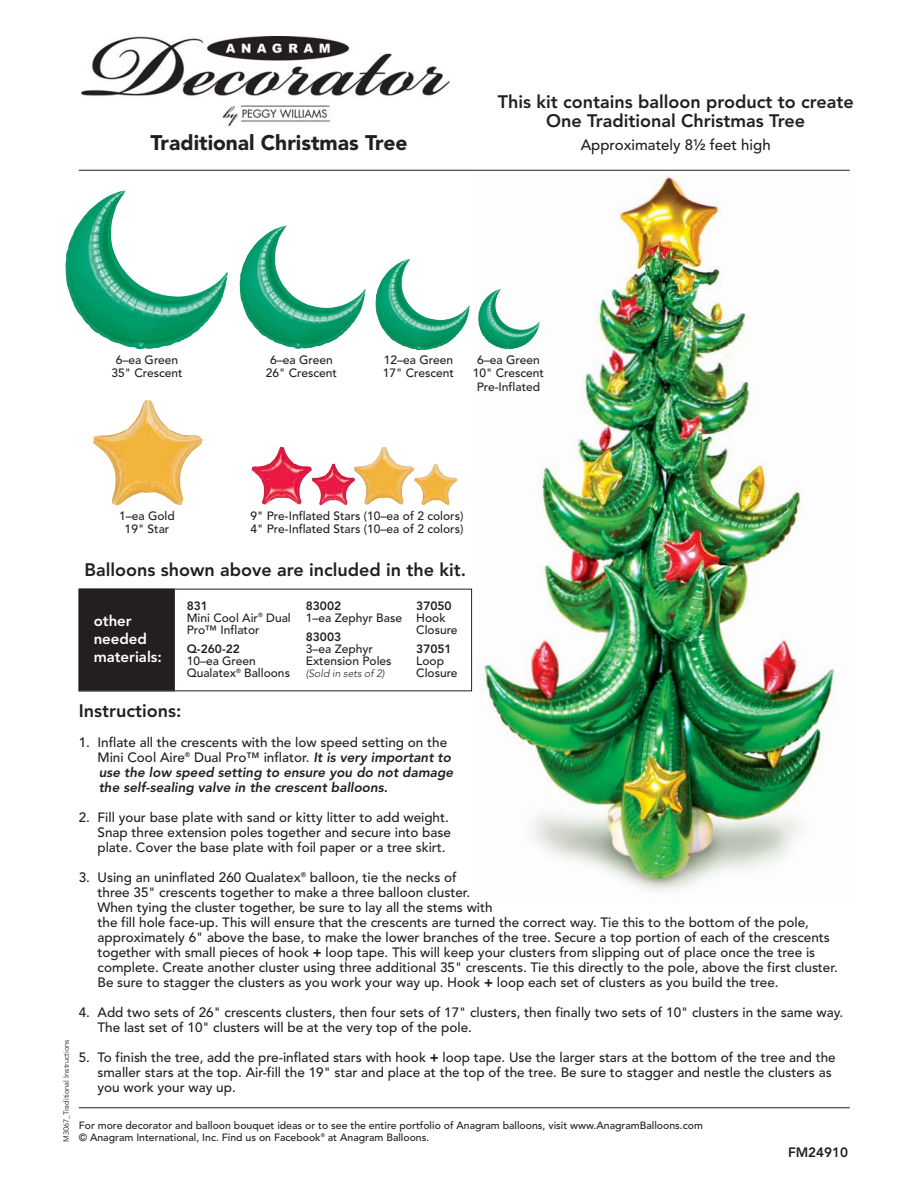
<style>
.page{position:relative;width:918px;height:1188px;background:#fff}
.page>*{position:absolute;margin:0;border:0;box-sizing:border-box;transform-origin:0 0}
.t1{font:900 21px "Avenir LT Std";color:#231f20}
.t2{font:800 18px/19.5px "Avenir LT Std";color:#231f20;text-align:center}
.t3{font:500 15px "Avenir LT Std";color:#231f20}
.t4{font:800 15px/18px "Avenir LT Std";color:#fff}
.t5{font:500 13.5px/15px "Avenir LT Std";color:#231f20}
.t6{font:italic 800 13.5px/15px "Avenir LT Std";color:#231f20}
.t7{font:800 13.5px "Avenir LT Std";color:#231f20}
.t8{font:500 12px/13.5px "Avenir LT Std";color:#231f20}
.t9{font:800 12px "Avenir LT Std";color:#231f20}
.t10{font:500 10.5px/12px "Avenir LT Std";color:#231f20}
.t11{font:italic 300 10.5px "Avenir LT Std";color:#231f20}
.t12{font:7.5px "Avenir LT Std";color:#231f20}
.s1{font-weight:800}
.s2{font-weight:500;font-style:normal}
.s3{font-weight:900}
</style>
<div class="page">
<img style="left:478px;top:175px;width:357px;height:716px">
<img style="left:81px;top:37px;width:369px;height:89px">
<hr style="left:79px;top:170px;width:771px;height:1px;background:#231f20">
<hr style="left:79px;top:1107px;width:771px;height:1px;background:#231f20">
<img style="left:93px;top:400px;width:110px;height:106px">
<img style="left:65px;top:190px;width:163px;height:159px">
<img style="left:239px;top:226px;width:127px;height:123px">
<img style="left:478px;top:289px;width:62px;height:60px">
<img style="left:375px;top:259px;width:95px;height:91px">
<img style="left:251px;top:447px;width:61px;height:58px">
<img style="left:312px;top:464px;width:42px;height:41px">
<img style="left:354px;top:447px;width:60px;height:58px">
<img style="left:414px;top:464px;width:43px;height:41px">
<div style="left:80px;top:590px;width:94px;height:100px;background:#231f20"></div>
<div style="left:79px;top:589px;width:96px;height:102px;border:1px solid #231f20"></div>
<h1 class="t1" style="left:150px;top:131px;width:259px">Traditional Christmas Tree</h1>
<h2 class="t2" style="left:498px;top:92px;width:357px">This kit contains balloon product to create<br>One Traditional Christmas Tree</h2>
<p class="t3" style="left:581px;top:139px;width:192px">Approximately 8½ feet high</p>
<p class="t8" style="left:111px;top:354px;width:73px;text-align:center">6–ea Green<br>35" Crescent</p>
<p class="t8" style="left:266px;top:354px;width:73px;text-align:center">6–ea Green<br>26" Crescent</p>
<p class="t8" style="left:383px;top:354px;width:73px">12–ea Green<br>17" Crescent</p>
<p class="t8" style="left:473px;top:354px;width:73px;text-align:center">6–ea Green<br>10" Crescent<br>Pre-Inflated</p>
<p class="t8" style="left:119px;top:510px;width:57px;text-align:center">1–ea Gold<br>19" Star</p>
<p class="t8" style="left:251px;top:510px;width:214px">9" Pre-Inflated Stars (10–ea of 2 colors)<br>4" Pre-Inflated Stars (10–ea of 2 colors)</p>
<h2 class="t2" style="left:85px;top:560px;width:383px">Balloons shown above are included in the kit.</h2>
<p class="t9" style="left:416px;top:599px;width:37px">37050</p>
<p class="t8" style="left:416px;top:613px;width:43px;line-height:12px">Hook<br>Closure</p>
<p class="t9" style="left:416px;top:642px;width:37px">37051</p>
<p class="t8" style="left:416px;top:656px;width:43px;line-height:12px">Loop<br>Closure</p>
<p class="t8" style="left:187px;top:601px;width:106px;line-height:12px"><span class="s1">831<br></span>Mini Cool Air<sup>®</sup> Dual<br>Pro™ Inflator</p>
<p class="t9" style="left:187px;top:642px;width:55px">Q-260-22</p>
<p class="t8" style="left:187px;top:656px;width:105px;line-height:12px">10–ea Green<br>Qualatex<sup>®</sup> Balloons</p>
<p class="t9" style="left:306px;top:599px;width:37px">83002</p>
<p class="t8" style="left:306px;top:612px;width:98px">1–ea Zephyr Base</p>
<p class="t9" style="left:306px;top:630px;width:37px">83003</p>
<p class="t8" style="left:306px;top:644px;width:87px;line-height:12px">3–ea Zephyr<br>Extension Poles</p>
<p class="t11" style="left:306px;top:668px;width:80px">(Sold in sets of 2)</p>
<p class="t4" style="left:94px;top:611px;width:70px">other needed materials:</p>
<p class="t12" style="left:62px;top:1142px;width:104px;rotate:-90deg">M3067_Traditional Instructions</p>
<h2 class="t2" style="left:79px;top:701px;width:104px">Instructions:</h2>
<p class="t6" style="left:98px;top:736px;width:357px;text-indent:-19px"><span class="s2">1. Inflate all the crescents with the low speed setting on the Mini Cool Aire</span><sup>®</sup> <span class="s2">Dual Pro™ inflator.</span> It is very important to use the low speed setting to ensure you do not damage the self-sealing valve in the crescent balloons.</p>
<p class="t5" style="left:98px;top:811px;width:355px;text-indent:-19px">2. Fill your base plate with sand or kitty litter to add weight.<br>Snap three extension poles together and secure into base plate. Cover the base plate with foil paper or a tree skirt.</p>
<p class="t5" style="left:98px;top:871px;width:742px;text-indent:-19px">3. Using an uninflated 260 Qualatex<sup>®</sup> balloon, tie the necks of<br>three 35" crescents together to make a three balloon cluster.<br>When tying the cluster together, be sure to lay all the stems with<br>the fill hole face-up. This will ensure that the crescents are turned the correct way. Tie this to the bottom of the pole, approximately 6" above the base, to make the lower branches of the tree. Secure a top portion of each of the crescents together with small pieces of hook <span class="s3">+</span> loop tape. This will keep your clusters from slipping out of place once the tree is complete. Create another cluster using three additional 35" crescents. Tie this directly to the pole, above the first cluster.<br>Be sure to stagger the clusters as you work your way up. Hook <span class="s3">+</span> loop each set of clusters as you build the tree.</p>
<p class="t5" style="left:98px;top:1006px;width:747px;text-indent:-19px">4. Add two sets of 26" crescents clusters, then four sets of 17" clusters, then finally two sets of 10" clusters in the same way.<br>The last set of 10" clusters will be at the very top of the pole.</p>
<p class="t5" style="left:98px;top:1051px;width:740px;text-indent:-19px">5. To finish the tree, add the pre-inflated stars with hook <span class="s3">+</span> loop tape. Use the larger stars at the bottom of the tree and the smaller stars at the top. Air-fill the 19" star and place at the top of the tree. Be sure to stagger and nestle the clusters as you work your way up.</p>
<p class="t10" style="left:79px;top:1120px;width:626px">For more decorator and balloon bouquet ideas or to see the entire portfolio of Anagram balloons, visit www.AnagramBalloons.com © Anagram International, Inc. Find us on Facebook<sup>®</sup> at Anagram Balloons.</p>
<p class="t7" style="left:788px;top:1144px;width:62px">FM24910</p>
</div>
